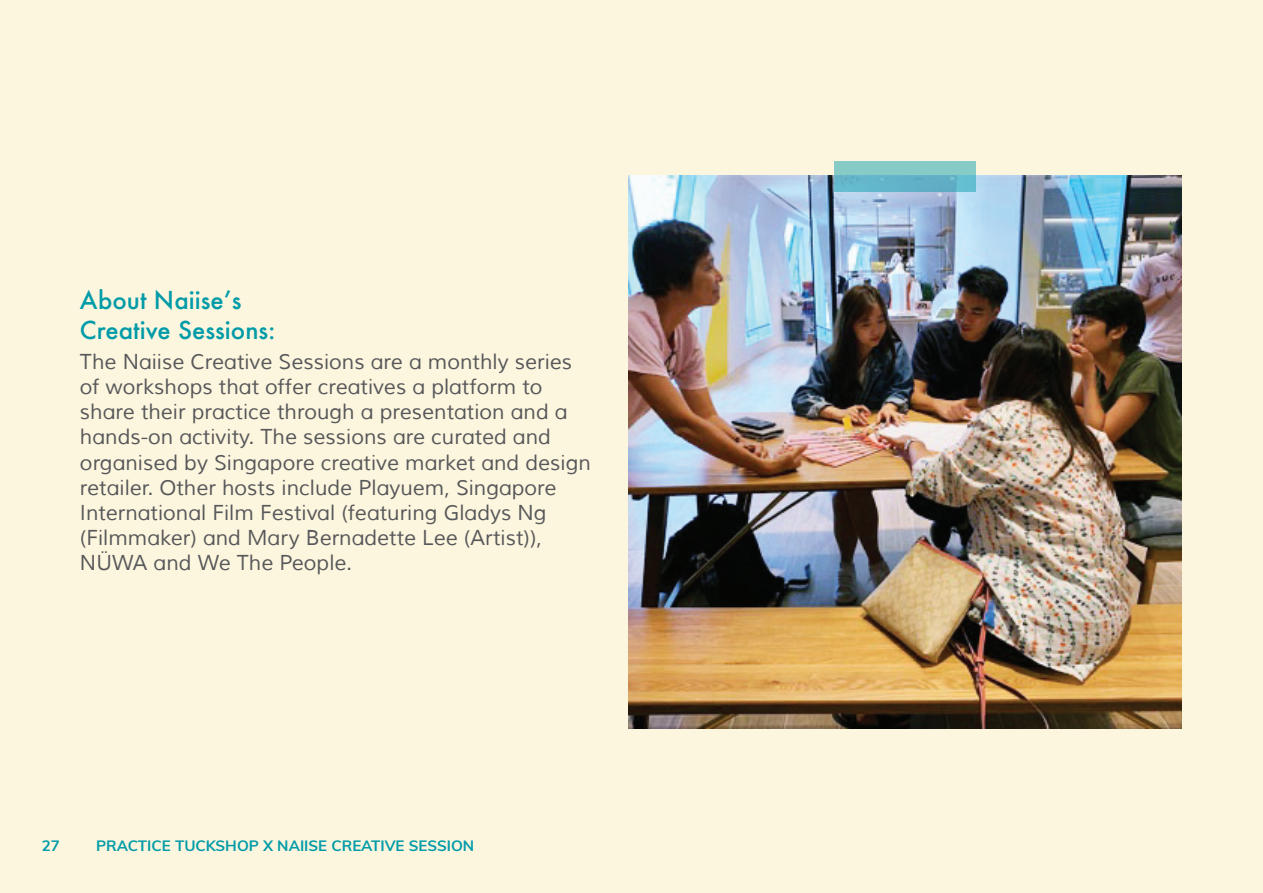
<style>
.page{position:relative;width:1263px;height:893px;background:#fdf6df}
.page>*{position:absolute;margin:0;border:0;box-sizing:border-box;transform-origin:0 0}
.t1{font:500 24px/30px "Futura";color:#009ba8}
.t2{font:21px/25.2px "Muli";color:#57585a}
.t3{font:700 15px "Muli";color:#009ba8}
</style>
<div class="page">
<img style="left:628px;top:175px;width:554px;height:554px">
<svg style="left:834px;top:161px;width:142px;height:31px;background:#72bec7"></svg>
<p class="t1" style="left:80px;top:285px;width:197px">About Naiiseʼs<br>Creative Sessions:</p>
<p class="t2" style="left:80px;top:349px;width:512px">The Naiise Creative Sessions are a monthly series of workshops that offer creatives a platform to share their practice through a presentation and a hands-on activity. The sessions are curated and organised by Singapore creative market and design retailer. Other hosts include Playuem, Singapore International Film Festival (featuring Gladys Ng (Filmmaker) and Mary Bernadette Lee (Artist)), NÜWA and We The People.</p>
<p class="t3" style="left:42px;top:834px;width:20px">27</p>
<p class="t3" style="left:96px;top:834px;width:380px">PRACTICE TUCKSHOP X NAIISE CREATIVE SESSION</p>
</div>
